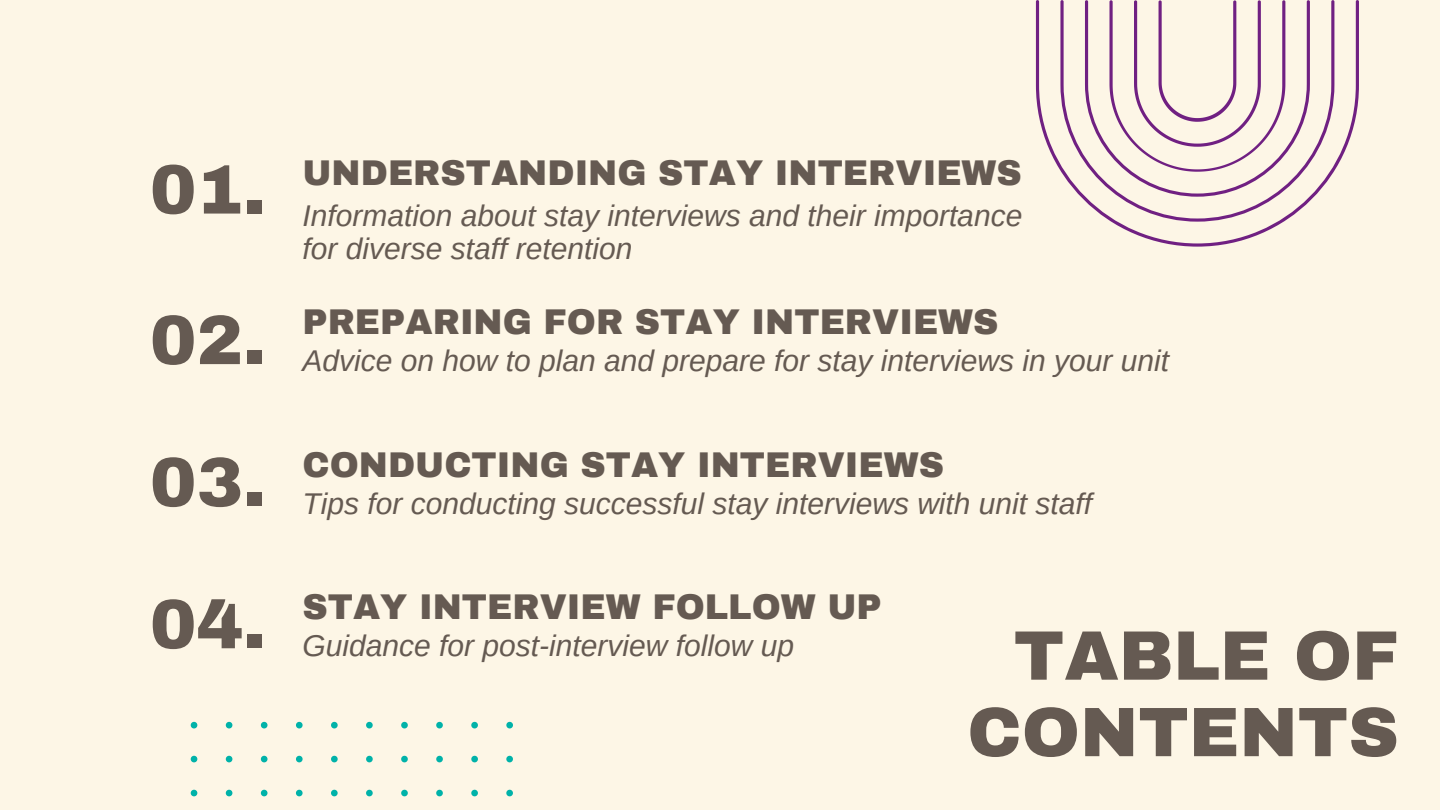
<style>
.page{position:relative;width:1440px;height:810px;background:#fdf6e6}
.page>*{position:absolute;margin:0;border:0;box-sizing:border-box;transform-origin:0 0}
.t1{font:900 70px/76.5px "Archivo";color:#655a52;text-align:right}
.t2{font:900 35px "Archivo";color:#655a52}
.t3{font:italic 30px/33px "Arimo";color:#655a52}
.s1{font-size:70px}
</style>
<div class="page">
<svg style="left:1036px;top:0;width:323px;height:247px"></svg>
<svg style="left:191px;top:722px;width:322px;height:75px"></svg>
<p class="t1" style="left:150px;top:152px;width:118px">01.</p>
<p class="t2" style="left:302px;top:155px;width:721px">UNDERSTANDING STAY INTERVIEWS</p>
<p class="t3" style="left:302px;top:199px;width:721px">Information about stay interviews and their importance for diverse staff retention</p>
<p class="t2" style="left:150px;top:304px;width:850px"><span class="s1">02.</span> PREPARING FOR STAY INTERVIEWS</p>
<p class="t3" style="left:302px;top:345px;width:868px">Advice on how to plan and prepare for stay interviews in your unit</p>
<p class="t2" style="left:150px;top:446px;width:796px"><span class="s1">03.</span> CONDUCTING STAY INTERVIEWS</p>
<p class="t3" style="left:302px;top:487px;width:791px">Tips for conducting successful stay interviews with unit staff</p>
<p class="t1" style="left:150px;top:587px;width:118px">04.</p>
<p class="t2" style="left:302px;top:588px;width:581px">STAY INTERVIEW FOLLOW UP</p>
<p class="t3" style="left:302px;top:629px;width:493px">Guidance for post-interview follow up</p>
<p class="t1" style="left:967px;top:618px;width:433px">TABLE OF<br>CONTENTS</p>
</div>
